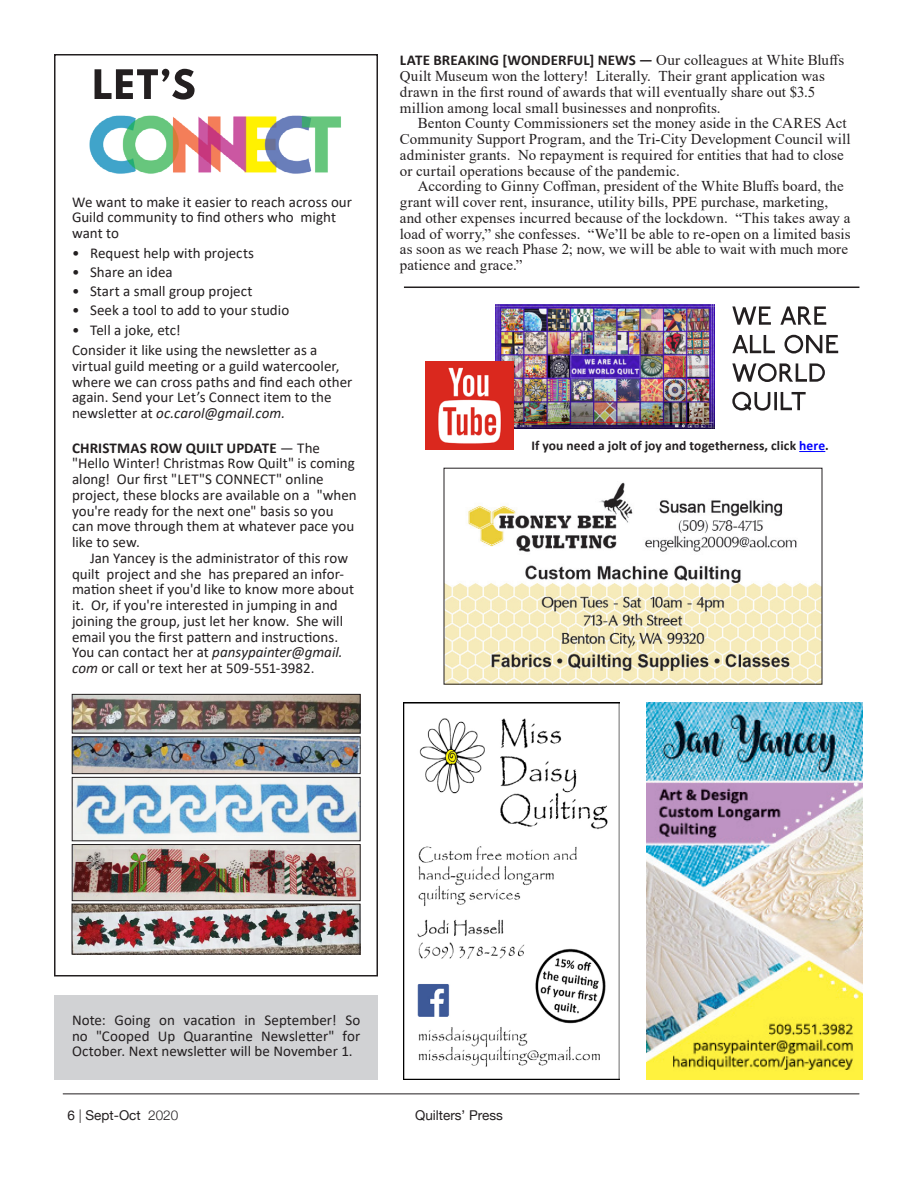
<style>
.page{position:relative;width:918px;height:1188px;background:#fff}
.page>*{position:absolute;margin:0;border:0;box-sizing:border-box;transform-origin:0 0}
.Main_Head_2{font:15px/15.8px "Calibri";color:#231f20}
.Main_Head_2-2{font:15px/15.8px "Times New Roman";letter-spacing:.005em;color:#231f20}
.Main_Head_2-3{font:italic 15px "Calibri";letter-spacing:.005em;color:#231f20}
.Main_Head_2-4{font:700 13.5px "Calibri";letter-spacing:.01em;color:#231f20}
.t1{font:13.5px "Helvetica Neue";color:#231f20}
.s1{font-style:normal}
.s2{font-weight:700}
.s3{font-style:italic}
.s4{font-family:"Calibri";font-weight:700}
.s5{color:#00f}
.s6{font-weight:300}
</style>
<div class="page">
<hr style="left:63px;top:1094px;width:796px;height:1px;background:#231f20">
<div style="left:54px;top:996px;width:324px;height:84px;background:#d1d2d4"></div>
<div style="left:54px;top:54px;width:324px;height:922px;border:2px solid #231f20"></div>
<img style="left:89px;top:115px;width:252px;height:59px">
<svg style="left:95px;top:69px;width:100px;height:31px"></svg>
<img style="left:74px;top:696px;width:284px;height:35px">
<div style="left:72px;top:694px;width:288px;height:39px;border:1px solid #231f20"></div>
<img style="left:74px;top:739px;width:284px;height:33px">
<div style="left:72px;top:737px;width:288px;height:37px;border:1px solid #231f20"></div>
<img style="left:74px;top:779px;width:284px;height:60px">
<div style="left:72px;top:777px;width:288px;height:64px;border:1px solid #231f20"></div>
<img style="left:74px;top:846px;width:284px;height:53px">
<div style="left:72px;top:844px;width:288px;height:57px;border:1px solid #231f20"></div>
<img style="left:74px;top:906px;width:284px;height:46px">
<div style="left:72px;top:904px;width:288px;height:50px;border:1px solid #231f20"></div>
<img style="left:646px;top:702px;width:216px;height:378px">
<img style="left:404px;top:702px;width:216px;height:378px">
<img style="left:446px;top:482px;width:374px;height:200px">
<img style="left:495px;top:305px;width:219px;height:123px">
<img style="left:426px;top:362px;width:88px;height:88px">
<svg style="left:799px;top:451px;width:26px;height:1px"></svg>
<svg style="left:732px;top:306px;width:94px;height:19px"></svg>
<svg style="left:732px;top:335px;width:106px;height:19px"></svg>
<svg style="left:732px;top:363px;width:93px;height:19px"></svg>
<svg style="left:732px;top:392px;width:74px;height:19px"></svg>
<hr style="left:404px;top:287px;width:455px;height:1px;background:#231f20">
<p class="Main_Head_2" style="left:72px;top:193px;width:282px">We want to make it easier to reach across our<br>Guild community to find others who might want to</p>
<p class="Main_Head_2" style="left:72px;top:245px;width:184px">• Request help with projects</p>
<p class="Main_Head_2" style="left:72px;top:264px;width:102px">• Share an idea</p>
<p class="Main_Head_2" style="left:72px;top:283px;width:182px">• Start a small group project</p>
<p class="Main_Head_2" style="left:72px;top:301px;width:219px">• Seek a tool to add to your studio</p>
<p class="Main_Head_2" style="left:72px;top:322px;width:110px">• Tell a joke, etc!</p>
<p class="Main_Head_2" style="left:72px;top:342px;width:282px">Consider it like using the newsletter as a virtual guild meeting or a guild watercooler, where we can cross paths and find each other again. Send your Let’s Connect item to the</p>
<p class="Main_Head_2-3" style="left:72px;top:403px;width:215px"><span class="s1">newsletter at</span> oc.carol@gmail.com.</p>
<p class="Main_Head_2" style="left:72px;top:439px;width:286px"><span class="s2">CHRISTMAS ROW QUILT UPDATE</span> — The "Hello Winter! Christmas Row Quilt" is coming along! Our first "LET"S CONNECT" online project, these blocks are available on a "when you're ready for the next one" basis so you can move through them at whatever pace you like to sew.</p>
<p class="Main_Head_2" style="left:72px;top:550px;width:284px;text-indent:18px">Jan Yancey is the administrator of this row quilt project and she has prepared an infor&shy;mation sheet if you'd like to know more about it. Or, if you're interested in jumping in and joining the group, just let her know. She will email you the first pattern and instructions.<br>You can contact her at <span class="s3">pansypainter@gmail. com</span> or call or text her at 509-551-3982.</p>
<p class="Main_Head_2-2" style="left:400px;top:52px;width:446px"><span class="s4">LATE BREAKING [WONDERFUL] NEWS —</span> Our colleagues at White Bluffs Quilt Museum won the lottery! Literally. Their grant application was drawn in the first round of awards that will eventually share out $3.5 million among local small businesses and nonprofits.</p>
<p class="Main_Head_2-2" style="left:400px;top:115px;width:452px;text-indent:18px">Benton County Commissioners set the money aside in the CARES Act Community Support Program, and the Tri-City Development Council will administer grants. No repayment is required for entities that had to close or curtail operations because of the pandemic.</p>
<p class="Main_Head_2-2" style="left:400px;top:178px;width:452px;text-indent:18px">According to Ginny Coffman, president of the White Bluffs board, the grant will cover rent, insurance, utility bills, PPE purchase, marketing, and other expenses incurred because of the lockdown. “This takes away a load of worry,” she confesses. “We’ll be able to re-open on a limited basis as soon as we reach Phase 2; now, we will be able to wait with much more patience and grace.”</p>
<p class="Main_Head_2-4" style="left:531px;top:436px;width:299px">If you need a jolt of joy and togetherness, click <span class="s5">here</span>.</p>
<p class="Main_Head_2" style="left:72px;top:1012px;width:290px;text-align:justify">Note: Going on vacation in September! So no "Cooped Up Quarantine Newsletter" for October. Next newsletter will be November 1.</p>
<p class="t1" style="left:68px;top:1106px;width:112px">6 <span class="s6">|</span> Sept-Oct <span class="s6">2020</span></p>
<p class="t1" style="left:415px;top:1105px;width:89px">Quilters’ Press</p>
</div>
